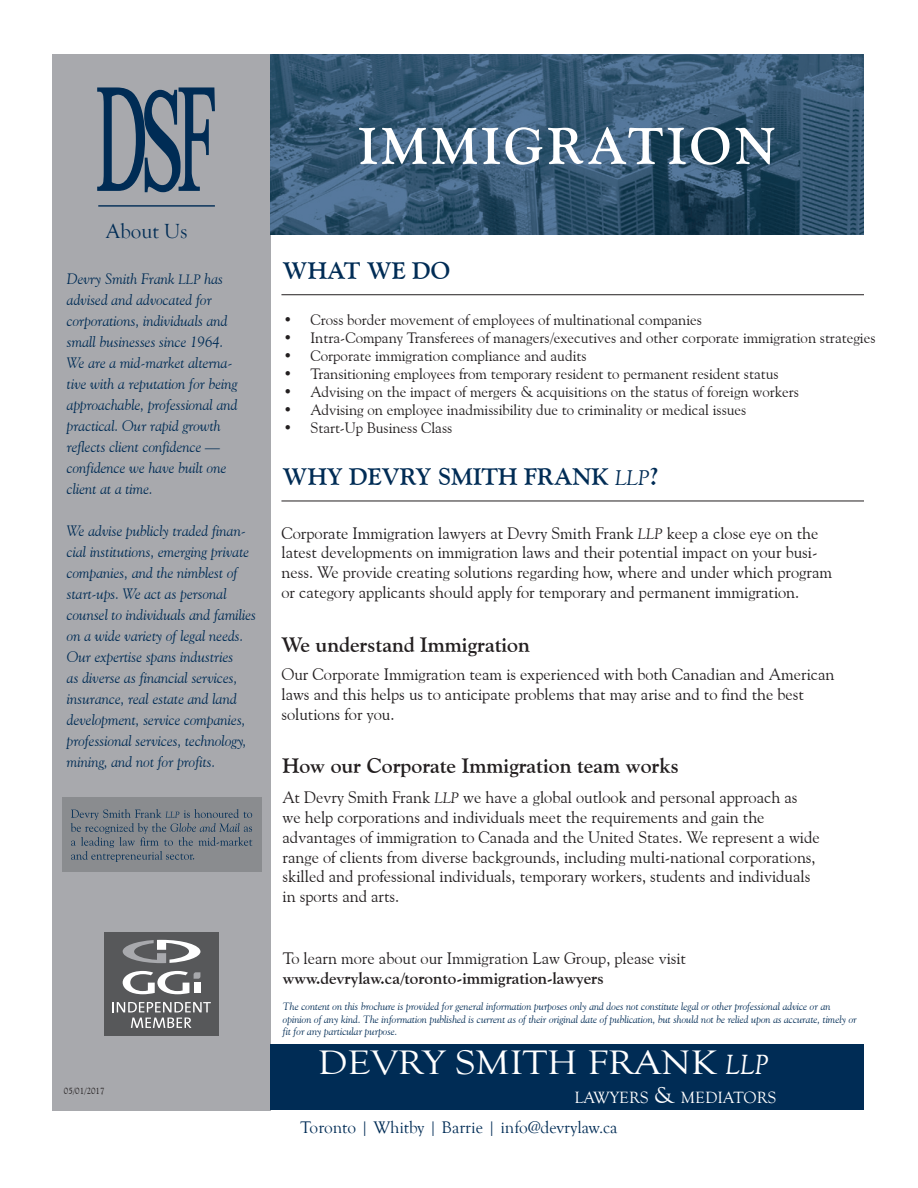
<style>
.page{position:relative;width:918px;height:1188px;background:#fff}
.page>*{position:absolute;margin:0;border:0;box-sizing:border-box;transform-origin:0 0}
.t1{font:700 51.3px "Goudy Old Style BT";letter-spacing:.08em;color:#fff}
.t2{font:34.95px "Goudy Old Style T";color:#fff;scale:1.14 1}
.t3{font:700 24px "Goudy Old Style BT";color:#002c55}
.t4{font:700 21px "Goudy Old Style BT";color:#231f20}
.t5{font:21px "Goudy Old Style T";color:#002c55}
.t6{font:17.25px "Goudy Old Style T";color:#002c55}
.t7{font:16.8px "Goudy Old Style T";color:#fff}
.t8{font:16.5px/19.8px "Goudy Old Style BT";color:#231f20}
.t9{font:italic 15px/21px "Goudy Old Style BT";color:#002c55}
.t10{font:15px "Goudy Old Style BT";color:#231f20}
.t11{font:italic 10.5px/12.6px "Goudy Old Style BT";color:#002c55}
.t12{font:9px "Goudy Old Style BT";color:#231f20}
.s1{font-size:13.5px}
.s2{font-weight:400;font-style:italic;font-size:21px}
.s3{font-style:italic;font-size:15px}
.s4{font-weight:700}
.s5{font-style:italic;font-size:28.65px}
.s6{font-size:24px}
</style>
<div class="page">
<div style="left:52px;top:54px;width:219px;height:1056px;background:#a8a9ad"></div>
<hr style="left:98px;top:205px;width:117px;height:2px;background:#002c55">
<svg style="left:97px;top:87px;width:118px;height:106px"></svg>
<img style="left:271px;top:55px;width:593px;height:179px">
<hr style="left:281px;top:294px;width:583px;height:1px;background:#231f20">
<hr style="left:281px;top:501px;width:583px;height:1px;background:#231f20">
<div style="left:271px;top:1044px;width:593px;height:66px;background:#002c55"></div>
<div style="left:62px;top:797px;width:199px;height:74px;background:#8a8c8f"></div>
<svg style="left:71px;top:809px;width:181px;height:53px"></svg>
<div style="left:105px;top:932px;width:114px;height:104px;background:#57585a"></div>
<svg style="left:123px;top:971px;width:77px;height:23px"></svg>
<svg style="left:123px;top:940px;width:77px;height:23px"></svg>
<svg style="left:112px;top:1002px;width:99px;height:10px"></svg>
<svg style="left:131px;top:1018px;width:61px;height:10px"></svg>
<p class="t5" style="left:106px;top:220px;width:83px">About Us</p>
<p class="t9" style="left:67px;top:268px;width:162px">Devry Smith Frank <span class="s1">LLP</span> has advised and advocated for corporations, individuals and small businesses since 1964.</p>
<p class="t9" style="left:67px;top:352px;width:172px">We are a mid-market alterna&shy;tive with a reputation for being approachable, professional and practical. Our rapid growth reflects client confidence — confidence we have built one client at a time.</p>
<p class="t9" style="left:67px;top:520px;width:191px">We advise publicly traded finan&shy;cial institutions, emerging private companies, and the nimblest of start-ups. We act as personal counsel to individuals and families on a wide variety of legal needs.<br>Our expertise spans industries<br>as diverse as financial services, insurance, real estate and land development, service companies, professional services, technology, mining, and not for profits.</p>
<p class="t12" style="left:64px;top:1085px;width:42px">05/01/2017</p>
<p class="t1" style="left:359px;top:114px;width:419px">IMMIGRATION</p>
<p class="t3" style="left:283px;top:256px;width:169px">WHAT WE DO</p>
<p class="t10" style="left:284px;top:310px;width:420px">• Cross border movement of employees of multinational companies</p>
<p class="t10" style="left:284px;top:328px;width:594px">• Intra-Company Transferees of managers/executives and other corporate immigration strategies</p>
<p class="t10" style="left:284px;top:346px;width:305px">• Corporate immigration compliance and audits</p>
<p class="t10" style="left:284px;top:364px;width:497px">• Transitioning employees from temporary resident to permanent resident status</p>
<p class="t10" style="left:284px;top:382px;width:517px">• Advising on the impact of mergers &amp; acquisitions on the status of foreign workers</p>
<p class="t10" style="left:284px;top:400px;width:464px">• Advising on employee inadmissibility due to criminality or medical issues</p>
<p class="t10" style="left:284px;top:418px;width:170px">• Start-Up Business Class</p>
<p class="t3" style="left:283px;top:462px;width:377px">WHY DEVRY SMITH FRANK <span class="s2">LLP</span>?</p>
<p class="t8" style="left:281px;top:523px;width:552px">Corporate Immigration lawyers at Devry Smith Frank <span class="s3">LLP</span> keep a close eye on the latest developments on immigration laws and their potential impact on your busi&shy;ness. We provide creating solutions regarding how, where and under which program or category applicants should apply for temporary and permanent immigration.</p>
<p class="t4" style="left:281px;top:632px;width:250px">We understand Immigration</p>
<p class="t8" style="left:281px;top:664px;width:555px">Our Corporate Immigration team is experienced with both Canadian and American laws and this helps us to anticipate problems that may arise and to find the best solutions for you.</p>
<p class="t4" style="left:283px;top:753px;width:398px">How our Corporate Immigration team works</p>
<p class="t8" style="left:283px;top:787px;width:539px">At Devry Smith Frank <span class="s3">LLP</span> we have a global outlook and personal approach as we help corporations and individuals meet the requirements and gain the advantages of immigration to Canada and the United States. We represent a wide range of clients from diverse backgrounds, including multi-national corporations, skilled and professional individuals, temporary workers, students and individuals in sports and arts.</p>
<p class="t8" style="left:283px;top:948px;width:405px">To learn more about our Immigration Law Group, please visit <span class="s4">www.devrylaw.ca/toronto-immigration-lawyers</span></p>
<p class="t11" style="left:283px;top:1000px;width:575px">The content on this brochure is provided for general information purposes only and does not constitute legal or other professional advice or an opinion of any kind. The information published is current as of their original date of publication, but should not be relied upon as accurate, timely or fit for any particular purpose.</p>
<p class="t2" style="left:318px;top:1043px;width:396px">DEVRY SMITH FRANK <span class="s5">LLP</span></p>
<p class="t7" style="left:575px;top:1088px;width:203px">LAWYERS <span class="s6">&amp;</span> MEDIATORS</p>
<p class="t6" style="left:301px;top:1117px;width:318px">Toronto | Whitby | Barrie | info@devrylaw.ca</p>
</div>
